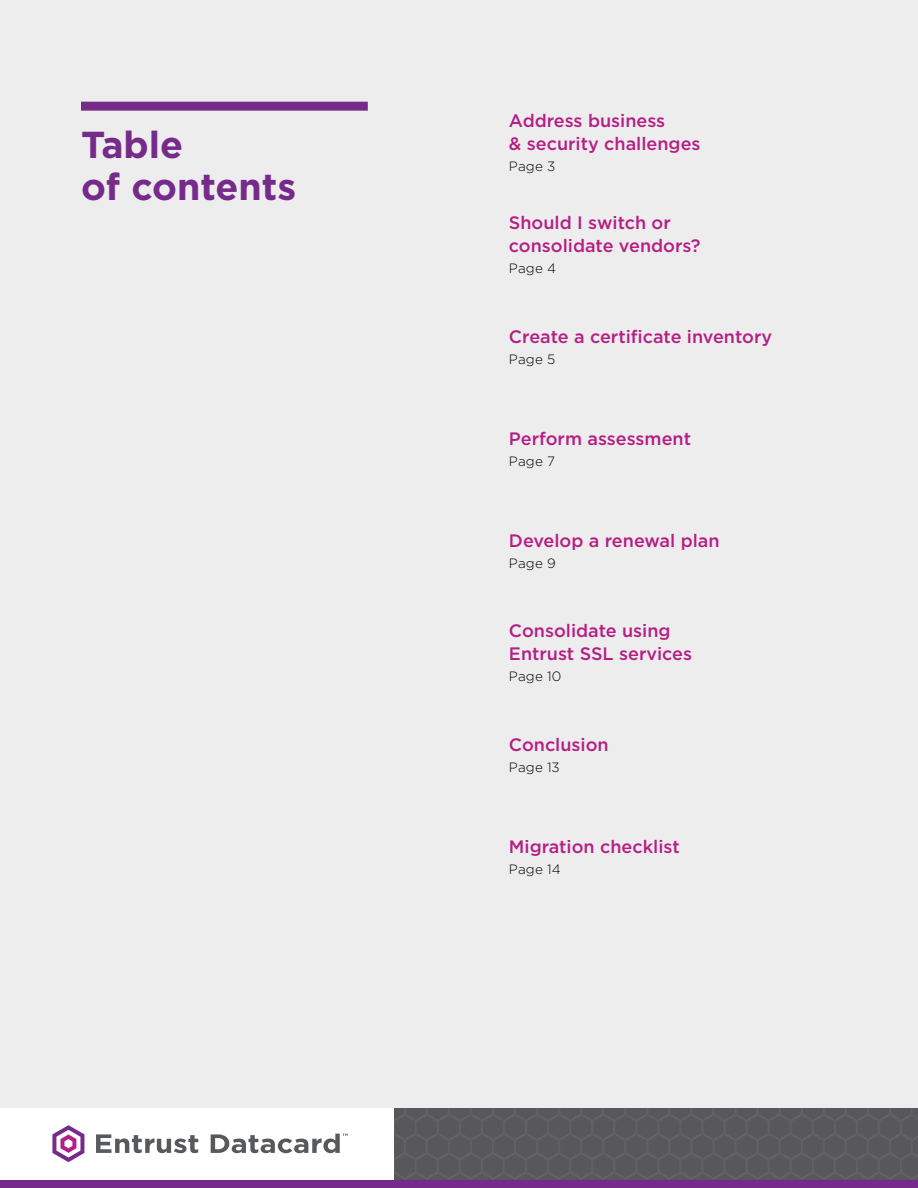
<style>
.page{position:relative;width:918px;height:1188px;background:#ededee}
.page>*{position:absolute;margin:0;border:0;box-sizing:border-box;transform-origin:0 0}
.t1{font:700 37.5px/42px "Gotham";color:#762b8a}
.TOC_title{font:500 18px/22.5px "Gotham";color:#b51e85}
.TOC_page{font:300 13.5px "Gotham";letter-spacing:.01em;color:#000}
</style>
<div class="page">
<div style="left:81px;top:102px;width:287px;height:9px;background:#762b8a"></div>
<div style="left:0;top:1108px;width:918px;height:80px;background:#fff"></div>
<img style="left:394px;top:1108px;width:524px;height:72px">
<div style="left:0;top:1180px;width:918px;height:8px;background:#762b8a"></div>
<svg style="left:96px;top:1134px;width:102px;height:19px"></svg>
<svg style="left:211px;top:1134px;width:137px;height:19px"></svg>
<svg style="left:52px;top:1125px;width:32px;height:37px"></svg>
<h1 class="t1" style="left:81px;top:123px;width:217px">Table<br>of contents</h1>
<p class="TOC_title" style="left:509px;top:109px;width:193px">Address business<br>&amp; security challenges</p>
<p class="TOC_page" style="left:509px;top:159px;width:48px">Page 3</p>
<p class="TOC_title" style="left:509px;top:211px;width:193px">Should I switch or consolidate vendors?</p>
<p class="TOC_page" style="left:509px;top:261px;width:49px">Page 4</p>
<p class="TOC_title" style="left:509px;top:325px;width:265px">Create a certificate inventory</p>
<p class="TOC_page" style="left:509px;top:352px;width:48px">Page 5</p>
<p class="TOC_title" style="left:509px;top:427px;width:184px">Perform assessment</p>
<p class="TOC_page" style="left:509px;top:454px;width:47px">Page 7</p>
<p class="TOC_title" style="left:509px;top:529px;width:212px">Develop a renewal plan</p>
<p class="TOC_page" style="left:509px;top:556px;width:48px">Page 9</p>
<p class="TOC_title" style="left:509px;top:619px;width:185px">Consolidate using<br>Entrust SSL services</p>
<p class="TOC_page" style="left:509px;top:669px;width:54px">Page 10</p>
<p class="TOC_title" style="left:509px;top:733px;width:101px">Conclusion</p>
<p class="TOC_page" style="left:509px;top:760px;width:52px">Page 13</p>
<p class="TOC_title" style="left:509px;top:835px;width:172px">Migration checklist</p>
<p class="TOC_page" style="left:509px;top:862px;width:53px">Page 14</p>
</div>
